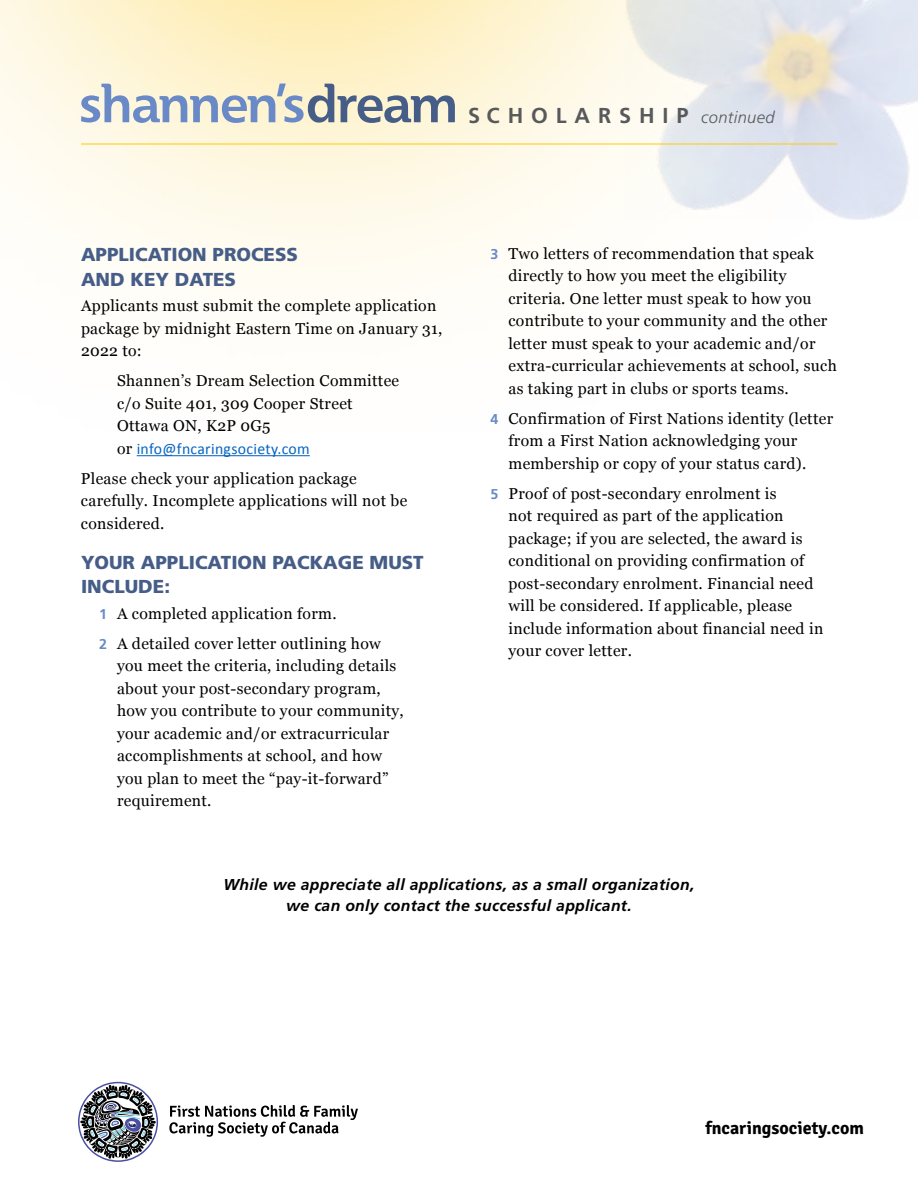
<style>
.page{position:relative;width:918px;height:1188px;background:#fff}
.page>*{position:absolute;margin:0;border:0;box-sizing:border-box;transform-origin:0 0}
.t1{font:700 21.6px "Frutiger";letter-spacing:.365em;color:#58595b}
.t2{font:900 18.75px/24.8px "Frutiger";color:#465d88}
.t3{font:700 18px "Signika";color:#000}
.t4{font:15.75px/22.5px "Georgia";letter-spacing:.02em;color:#000}
.t5{font:italic 700 15.75px/21.8px "Frutiger";letter-spacing:.02em;color:#000;text-align:center}
.t6{font:15.75px "Calibri";letter-spacing:.02em;color:#0563c1}
.s1{font-weight:300;font-style:italic;font-size:16.5px}
.s2{font-family:"Georgia";color:#000}
.s3{font-family:"Frutiger";font-weight:700;font-size:14.25px;color:#698ac7}
</style>
<div class="page">
<hr style="left:137px;top:455px;width:173px;height:1px;background:#0563c1">
<svg style="left:169px;top:1105px;width:189px;height:32px"></svg>
<svg style="left:78px;top:1082px;width:80px;height:79px"></svg>
<svg style="left:81px;top:84px;width:374px;height:39px;background:#c1c5c5"></svg>
<hr style="left:81px;top:144px;width:756px;height:1px;background:#ffcb05">
<h1 class="t1" style="left:468px;top:103px;width:308px">SCHOLARSHIP <span class="s1">continued</span></h1>
<p class="t2" style="left:81px;top:242px;width:219px">APPLICATION PROCESS<br>AND KEY DATES</p>
<p class="t4" style="left:81px;top:294px;width:363px">Applicants must submit the complete application package by midnight Eastern Time on January 31,<br>2022 to:</p>
<p class="t4" style="left:117px;top:369px;width:284px">Shannen’s Dream Selection Committee c/o Suite 401, 309 Cooper Street<br>Ottawa ON, K2P 0G5</p>
<p class="t6" style="left:117px;top:439px;width:194px"><span class="s2">or</span> info@fncaringsociety.com</p>
<p class="t4" style="left:81px;top:467px;width:328px">Please check your application package carefully. Incomplete applications will not be considered.</p>
<p class="t2" style="left:81px;top:549px;width:344px">YOUR APPLICATION PACKAGE MUST<br>INCLUDE:</p>
<p class="t4" style="left:99px;top:598px;width:283px;line-height:30px"><span class="s3">1</span> A completed application form.<br><span class="s3">2</span> A detailed cover letter outlining how</p>
<p class="t4" style="left:117px;top:654px;width:288px">you meet the criteria, including details about your post-secondary program, how you contribute to your community, your academic and/or extracurricular accomplishments at school, and how you plan to meet the “pay-it-forward” requirement.</p>
<p class="t4" style="left:509px;top:241px;width:330px;text-indent:-18px"><span class="s3">3</span> Two letters of recommendation that speak directly to how you meet the eligibility criteria. One letter must speak to how you contribute to your community and the other letter must speak to your academic and/or extra-curricular achievements at school, such as taking part in clubs or sports teams.</p>
<p class="t4" style="left:509px;top:406px;width:326px;text-indent:-18px"><span class="s3">4</span> Confirmation of First Nations identity (letter from a First Nation acknowledging your membership or copy of your status card).</p>
<p class="t4" style="left:509px;top:481px;width:316px;text-indent:-18px"><span class="s3">5</span> Proof of post-secondary enrolment is<br>not required as part of the application package; if you are selected, the award is conditional on providing confirmation of post‑secondary enrolment. Financial need will be considered. If applicable, please include information about financial need in your cover letter.</p>
<p class="t5" style="left:224px;top:873px;width:472px">While we appreciate all applications, as a small organization, we can only contact the successful applicant.</p>
<p class="t3" style="left:705px;top:1115px;width:160px">fncaringsociety.com</p>
</div>
